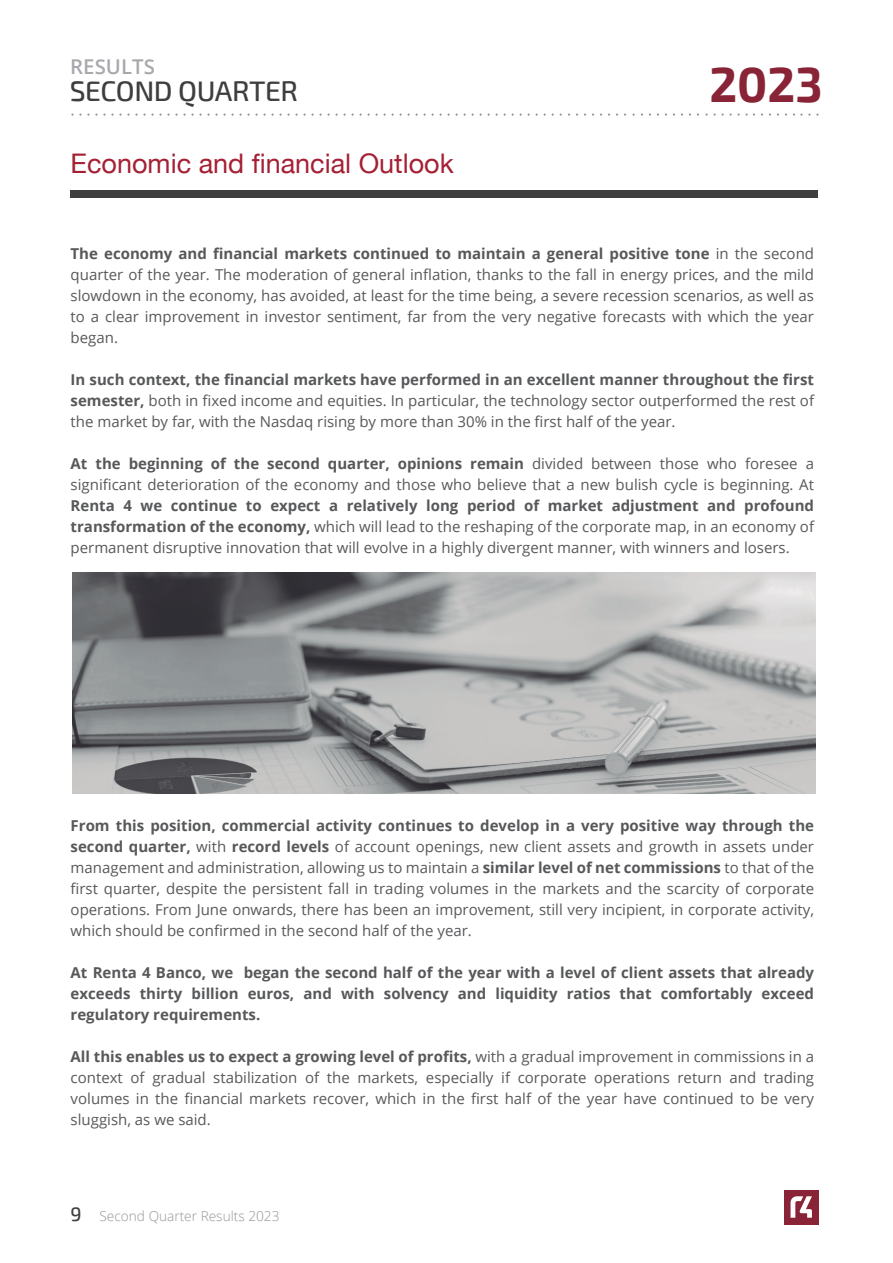
<style>
.page{position:relative;width:893px;height:1263px;background:#fff}
.page>*{position:absolute;margin:0;border:0;box-sizing:border-box;transform-origin:0 0}
.t1{font:700 48.15px "Exo 2";color:#882436}
.t2{font:500 28.2px "Exo 2";letter-spacing:-.015em;color:#3e3e3f}
.t3{font:27px "Helvetica Neue LT";color:#a62035}
.t4{font:600 20.4px "Open Sans";color:#a8a9ad}
.t5{font:15px/21px "Open Sans";color:#57585a;text-align:justify}
.t6{font:700 15px/21px "Open Sans";color:#57585a;text-align:justify}
.t7{font:300 13.65px "Open Sans";color:#939598}
.s1{font-weight:700}
.s2{font-family:"Exo 2";font-weight:500;font-size:19.5px;color:#3e3e3f}
</style>
<div class="page">
<div style="left:784px;top:1190px;width:34px;height:34px;background:#882436"></div>
<svg style="left:790px;top:1196px;width:22px;height:22px"></svg>
<div style="left:71px;top:191px;width:747px;height:7px;background:#3e3e3f"></div>
<svg style="left:71px;top:113px;width:748px;height:3px"></svg>
<img style="left:73px;top:572px;width:742px;height:222px">
<h3 class="t4" style="left:70px;top:53px;width:86px">RESULTS</h3>
<h2 class="t2" style="left:70px;top:75px;width:230px">SECOND QUARTER</h2>
<h3 class="t3" style="left:71px;top:147px;width:385px">Economic and financial Outlook</h3>
<h1 class="t1" style="left:709px;top:56px;width:115px">2023</h1>
<p class="t5" style="left:71px;top:242px;width:745px"><span class="s1">The economy and financial markets continued to maintain a general positive tone</span> in the second quarter of the year. The moderation of general inflation, thanks to the fall in energy prices, and the mild slowdown in the economy, has avoided, at least for the time being, a severe recession scenarios, as well as to a clear improvement in investor sentiment, far from the very negative forecasts with which the year began.</p>
<p class="t5" style="left:71px;top:368px;width:745px"><span class="s1">In such context, the financial markets have performed in an excellent manner throughout the first semester,</span> both in fixed income and equities. In particular, the technology sector outperformed the rest of the market by far, with the Nasdaq rising by more than 30% in the first half of the year.</p>
<p class="t5" style="left:71px;top:452px;width:745px"><span class="s1">At the beginning of the second quarter, opinions remain</span> divided between those who foresee a significant deterioration of the economy and those who believe that a new bulish cycle is beginning. At</p>
<p class="t5" style="left:71px;top:494px;width:745px"><span class="s1">Renta 4 we continue to expect a relatively long period of market adjustment and profound transformation of the economy,</span> which will lead to the reshaping of the corporate map, in an economy of permanent disruptive innovation that will evolve in a highly divergent manner, with winners and losers.</p>
<p class="t5" style="left:71px;top:814px;width:745px"><span class="s1">From this position, commercial activity continues to develop in a very positive way through the second quarter,</span> with <span class="s1">record levels</span> of account openings, new client assets and growth in assets under management and administration, allowing us to maintain a <span class="s1">similar level of net commissions</span> to that of the first quarter, despite the persistent fall in trading volumes in the markets and the scarcity of corporate operations. From June onwards, there has been an improvement, still very incipient, in corporate activity, which should be confirmed in the second half of the year.</p>
<p class="t6" style="left:71px;top:961px;width:745px">At Renta 4 Banco, we began the second half of the year with a level of client assets that already exceeds thirty billion euros, and with solvency and liquidity ratios that comfortably exceed regulatory requirements.</p>
<p class="t5" style="left:71px;top:1045px;width:745px"><span class="s1">All this enables us to expect a growing level of profits,</span> with a gradual improvement in commissions in a context of gradual stabilization of the markets, especially if corporate operations return and trading volumes in the financial markets recover, which in the first half of the year have continued to be very sluggish, as we said.</p>
<p class="t7" style="left:71px;top:1207px;width:211px"><span class="s2">9</span> Second Quarter Results 2023</p>
</div>
